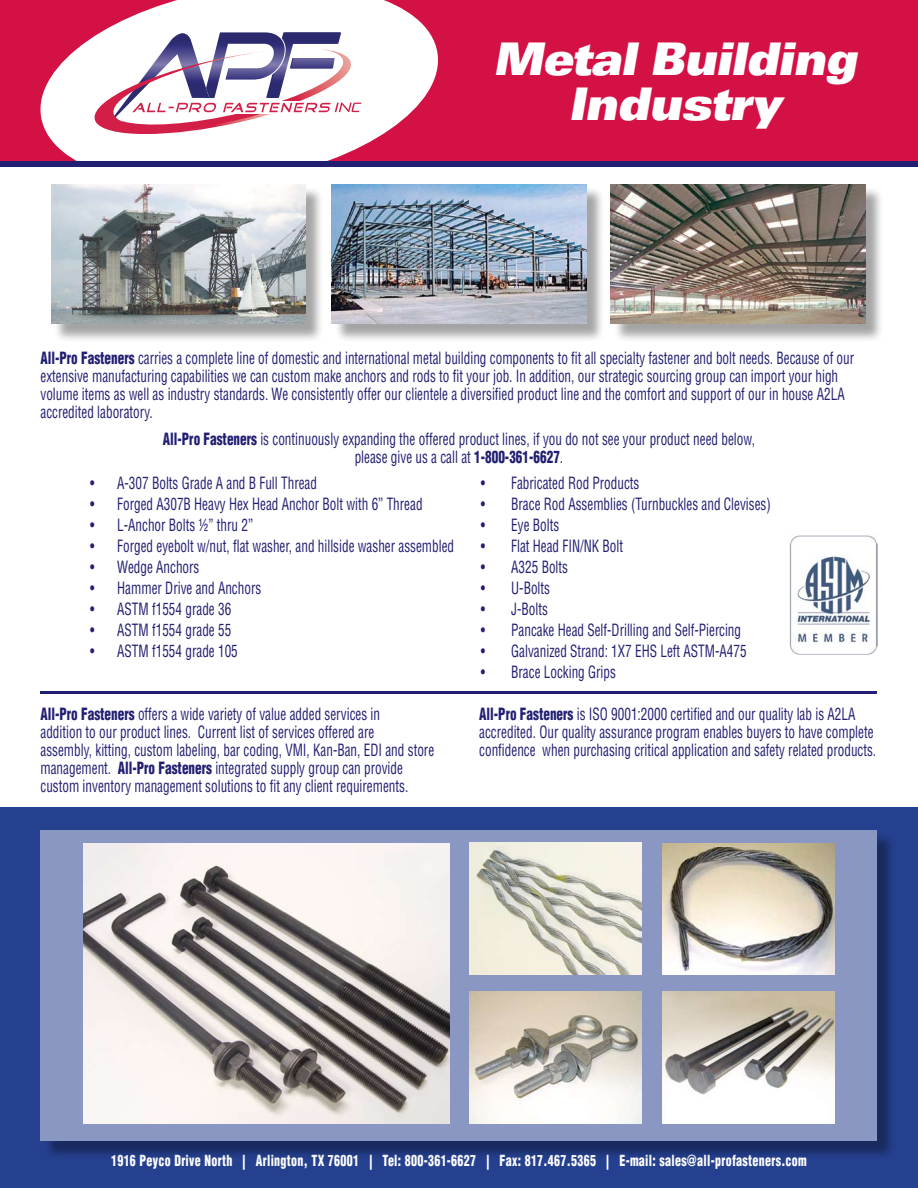
<style>
.page{position:relative;width:918px;height:1188px;background:#fff}
.page>*{position:absolute;margin:0;border:0;box-sizing:border-box;transform-origin:0 0}
.t1{font:italic 900 expanded 45px/45px "Univers";letter-spacing:-.025em;color:#fff;text-align:center;scale:.8 1}
.t2{font:condensed 16.5px/18px "Helvetica";color:#221f72;scale:.8 1}
.t3{font:900 condensed 15px "Helvetica";letter-spacing:.025em;color:#fff;scale:.8 1}
.s1{font-weight:900}
</style>
<div class="page">
<div style="left:0;top:0;width:918px;height:161px;background:#d31145"></div>
<svg style="left:40px;top:0;width:398px;height:198px;fill:#fff"></svg>
<div style="left:0;top:161px;width:918px;height:6px;background:#221f72"></div>
<svg style="left:87px;top:31px;width:278px;height:107px;background:#d7c3d3"></svg>
<div style="left:0;top:808px;width:918px;height:380px;background:#25408f"></div>
<hr style="left:40px;top:691px;width:838px;height:2px;background:#221f72">
<div style="left:43px;top:833px;width:853px;height:327px;background:#000;opacity:.75"></div>
<div style="left:40px;top:830px;width:838px;height:311px;background:#8997c2"></div>
<img style="left:84px;top:843px;width:366px;height:281px">
<img style="left:469px;top:992px;width:173px;height:131px">
<img style="left:662px;top:992px;width:173px;height:131px">
<img style="left:469px;top:843px;width:173px;height:132px">
<img style="left:662px;top:843px;width:173px;height:132px">
<img style="left:790px;top:535px;width:88px;height:120px">
<div style="left:54px;top:186px;width:270px;height:156px;background:#000;opacity:.36"></div>
<img style="left:51px;top:184px;width:255px;height:140px">
<div style="left:334px;top:186px;width:271px;height:156px;background:#000;opacity:.36"></div>
<img style="left:332px;top:184px;width:254px;height:140px">
<div style="left:613px;top:186px;width:271px;height:156px;background:#000;opacity:.36"></div>
<img style="left:611px;top:184px;width:254px;height:140px">
<h1 class="t1" style="left:493px;top:36px;width:456px">Metal Building<br>Industry</h1>
<p class="t2" style="left:40px;top:349px;width:1019px"><span class="s1">All-Pro Fasteners</span> carries a complete line of domestic and international metal building components to fit all specialty fastener and bolt needs. Because of our extensive manufacturing capabilities we can custom make anchors and rods to fit your job. In addition, our strategic sourcing group can import your high volume items as well as industry standards. We consistently offer our clientele a diversified product line and the comfort and support of our in house A2LA accredited laboratory.</p>
<p class="t2" style="left:163px;top:430px;width:742px;text-align:center"><span class="s1">All-Pro Fasteners</span> is continuously expanding the offered product lines, if you do not see your product need below, please give us a call at <span class="s1">1-800-361-6627</span>.</p>
<p class="t2" style="left:90px;top:474px;width:285px">• A-307 Bolts Grade A and B Full Thread</p>
<p class="t2" style="left:90px;top:495px;width:417px">• Forged A307B Heavy Hex Head Anchor Bolt with 6” Thread</p>
<p class="t2" style="left:90px;top:516px;width:205px">• L-Anchor Bolts ½” thru 2”</p>
<p class="t2" style="left:90px;top:537px;width:456px">• Forged eyebolt w/nut, flat washer, and hillside washer assembled</p>
<p class="t2" style="left:90px;top:558px;width:138px">• Wedge Anchors</p>
<p class="t2" style="left:90px;top:579px;width:215px">• Hammer Drive and Anchors</p>
<p class="t2" style="left:90px;top:600px;width:178px">• ASTM f1554 grade 36</p>
<p class="t2" style="left:90px;top:621px;width:178px">• ASTM f1554 grade 55</p>
<p class="t2" style="left:90px;top:642px;width:186px">• ASTM f1554 grade 105</p>
<p class="t2" style="left:481px;top:474px;width:200px">• Fabricated Rod Products</p>
<p class="t2" style="left:481px;top:495px;width:364px">• Brace Rod Assemblies (Turnbuckles and Clevises)</p>
<p class="t2" style="left:481px;top:516px;width:99px">• Eye Bolts</p>
<p class="t2" style="left:481px;top:537px;width:179px">• Flat Head FIN/NK Bolt</p>
<p class="t2" style="left:481px;top:558px;width:110px">• A325 Bolts</p>
<p class="t2" style="left:481px;top:579px;width:88px">• U-Bolts</p>
<p class="t2" style="left:481px;top:600px;width:85px">• J-Bolts</p>
<p class="t2" style="left:481px;top:621px;width:327px">• Pancake Head Self-Drilling and Self-Piercing</p>
<p class="t2" style="left:481px;top:642px;width:334px">• Galvanized Strand: 1X7 EHS Left ASTM-A475</p>
<p class="t2" style="left:481px;top:663px;width:170px">• Brace Locking Grips</p>
<p class="t2" style="left:40px;top:705px;width:494px"><span class="s1">All-Pro Fasteners</span> offers a wide variety of value added services in<br>addition to our product lines. Current list of services offered are<br>assembly, kitting, custom labeling, bar coding, VMI, Kan-Ban, EDI and store management. <span class="s1">All-Pro Fasteners</span> integrated supply group can provide custom inventory management solutions to fit any client requirements.</p>
<p class="t2" style="left:479px;top:705px;width:498px"><span class="s1">All-Pro Fasteners</span> is ISO 9001:2000 certified and our quality lab is A2LA accredited. Our quality assurance program enables buyers to have complete confidence when purchasing critical application and safety related products.</p>
<p class="t3" style="left:111px;top:1151px;width:871px">1916 Peyco Drive North | Arlington, TX 76001 | Tel: 800-361-6627 | Fax: 817.467.5365 | E-mail: sales@all-profasteners.com</p>
</div>
